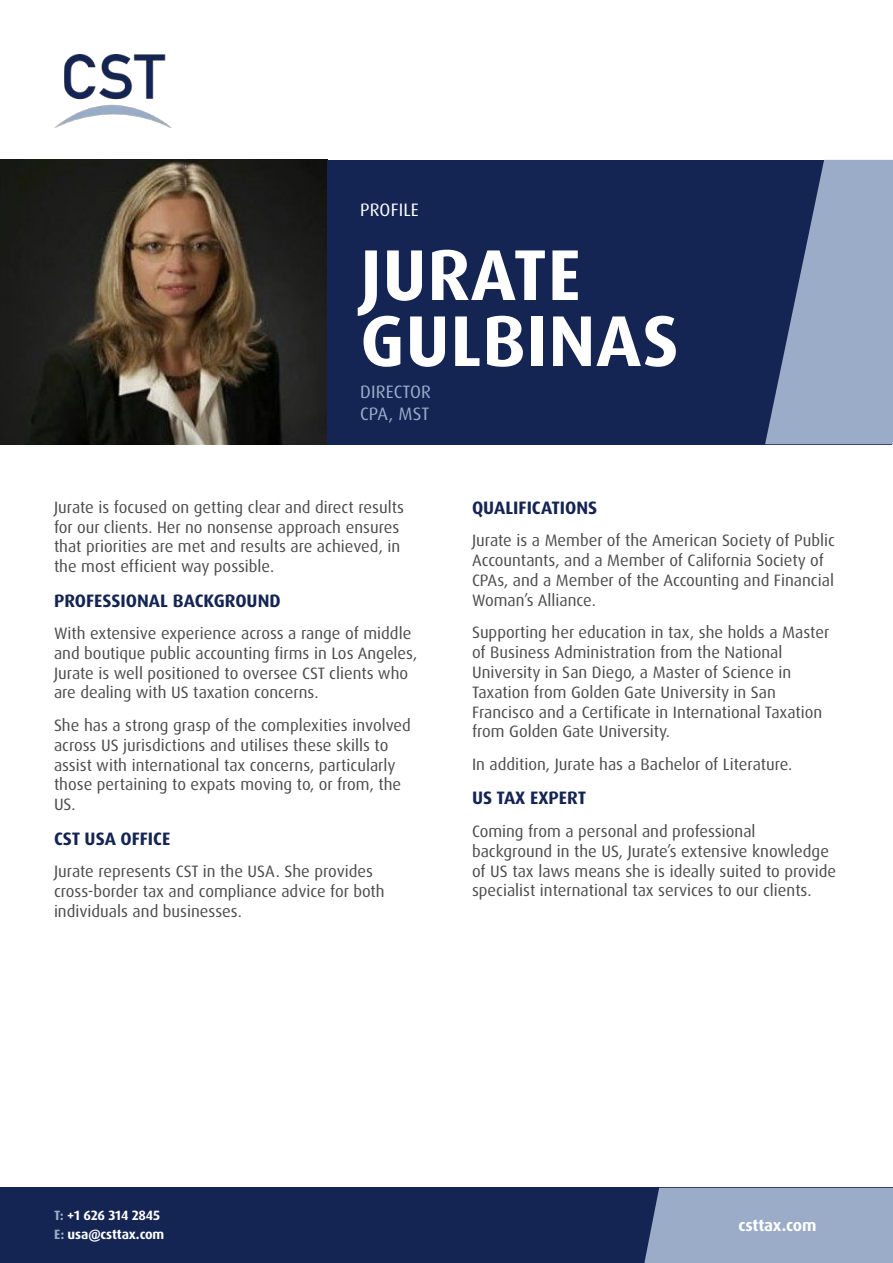
<style>
.page{position:relative;width:893px;height:1263px;background:#fff}
.page>*{position:absolute;margin:0;border:0;box-sizing:border-box;transform-origin:0 0}
.t1{font:700 72px/66px "Dax Pro";letter-spacing:.01em;color:#fff}
.t2{font:700 18px "Dax Pro";color:#142453}
.t3{font:18px/21.6px "Dax Pro";letter-spacing:.01em;color:#9aadc9}
.t4{font:18px "Dax Pro";letter-spacing:.01em;color:#fff}
.t5{font:16.5px/19.8px "Dax Pro";color:#4c4c4e}
.t6{font:700 16.5px "Dax Pro";letter-spacing:-.01em;color:#fff}
.t7{font:700 13.5px/19.5px "Dax Pro";letter-spacing:-.01em;color:#fff}
.s1{color:#9aacc8}
</style>
<div class="page">
<img style="left:0;top:160px;width:327px;height:284px">
<div style="left:327px;top:160px;width:564px;height:284px;background:#142453"></div>
<div style="left:0;top:1188px;width:893px;height:75px;background:#142453"></div>
<div style="left:644px;top:1188px;width:249px;height:75px;background:#9aacc8"></div>
<svg style="left:765px;top:160px;width:128px;height:284px"></svg>
<img style="left:54px;top:54px;width:117px;height:74px">
<p class="t4" style="left:360px;top:202px;width:60px">PROFILE</p>
<h1 class="t1" style="left:360px;top:250px;width:320px">JURATE<br>GULBINAS</h1>
<p class="t3" style="left:360px;top:382px;width:72px">DIRECTOR<br>CPA, MST</p>
<p class="t5" style="left:54px;top:498px;width:351px">Jurate is focused on getting clear and direct results for our clients. Her no nonsense approach ensures that priorities are met and results are achieved, in the most efficient way possible.</p>
<p class="t2" style="left:54px;top:594px;width:228px">PROFESSIONAL BACKGROUND</p>
<p class="t5" style="left:54px;top:624px;width:365px">With extensive experience across a range of middle and boutique public accounting firms in Los Angeles, Jurate is well positioned to oversee CST clients who are dealing with US taxation concerns.</p>
<p class="t5" style="left:54px;top:716px;width:358px">She has a strong grasp of the complexities involved across US jurisdictions and utilises these skills to assist with international tax concerns, particularly those pertaining to expats moving to, or from, the US.</p>
<p class="t2" style="left:54px;top:832px;width:118px">CST USA OFFICE</p>
<p class="t5" style="left:54px;top:862px;width:332px">Jurate represents CST in the USA. She provides cross-border tax and compliance advice for both individuals and businesses.</p>
<p class="t2" style="left:472px;top:501px;width:127px">QUALIFICATIONS</p>
<p class="t5" style="left:472px;top:532px;width:364px">Jurate is a Member of the American Society of Public Accountants, and a Member of California Society of CPAs, and a Member of the Accounting and Financial Woman’s Alliance.</p>
<p class="t5" style="left:472px;top:624px;width:359px">Supporting her education in tax, she holds a Master of Business Administration from the National University in San Diego, a Master of Science in Taxation from Golden Gate University in San Francisco and a Certificate in International Taxation from Golden Gate University.</p>
<p class="t5" style="left:472px;top:755px;width:322px">In addition, Jurate has a Bachelor of Literature.</p>
<p class="t2" style="left:472px;top:792px;width:116px">US TAX EXPERT</p>
<p class="t5" style="left:472px;top:822px;width:366px">Coming from a personal and professional background in the US, Jurate’s extensive knowledge of US tax laws means she is ideally suited to provide specialist international tax services to our clients.</p>
<p class="t7" style="left:54px;top:1206px;width:112px"><span class="s1">T:</span> +1 626 314 2845<br><span class="s1">E:</span> usa@csttax.com</p>
<p class="t6" style="left:738px;top:1219px;width:80px">csttax.com</p>
</div>
